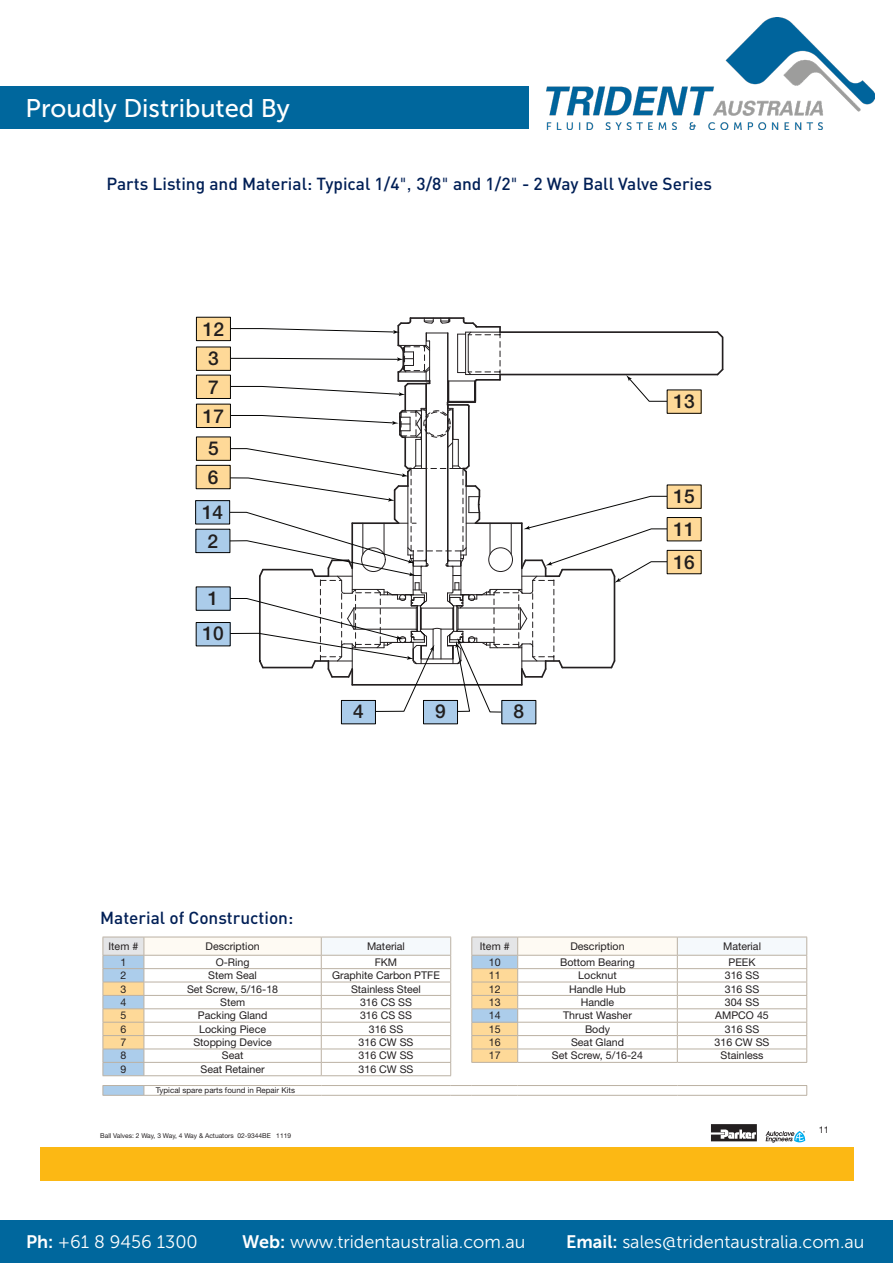
<style>
.page{position:relative;width:893px;height:1263px;background:#fff}
.page>*{position:absolute;margin:0;border:0;box-sizing:border-box;transform-origin:0 0}
.t1{font:25.5px "Museo Sans 500";color:#fff}
.t2{font:500 19.2px/28.5px "Helvetica Neue LT Std";color:#211e1e}
.t3{font:18px "Museo Sans 300";color:#fff}
.t4{font:500 17.25px "DINOT";color:#001f56}
.t5{font:10.65px "Helvetica Neue LT Std";color:#231f20}
.t6{font:9.3px "Helvetica Neue LT Std";color:#231f20}
.t7{font:7.95px "Helvetica Neue LT Std";color:#231f20}
.t8{font:6.6px "Helvetica Neue LT Std";color:#231f20}
.s1{font-family:"Helvetica Neue LT Std";font-weight:400}
.s2{font-family:"Museo Sans 700"}
</style>
<div class="page">
<img style="left:547px;top:18px;width:328px;height:111px">
<div style="left:0;top:1220px;width:893px;height:43px;background:#00679d"></div>
<div style="left:0;top:86px;width:528px;height:43px;background:#00679d"></div>
<div style="left:40px;top:1147px;width:813px;height:34px;background:#fcb814"></div>
<svg style="left:711px;top:1124px;width:46px;height:17px"></svg>
<svg style="left:765px;top:1131px;width:40px;height:12px"></svg>
<svg style="left:103px;top:1076px;width:415px;height:19px"></svg>
<svg style="left:103px;top:937px;width:704px;height:139px"></svg>
<hr style="left:103px;top:1062px;width:41px;height:1px;background:#bbb1a3">
<hr style="left:103px;top:1085px;width:41px;height:1px;background:#bbb1a3">
<hr style="left:144px;top:1085px;width:177px;height:1px;background:#bbb1a3">
<hr style="left:321px;top:1085px;width:130px;height:1px;background:#bbb1a3">
<svg style="left:451px;top:1085px;width:21px;height:1px"></svg>
<hr style="left:472px;top:1085px;width:46px;height:1px;background:#bbb1a3">
<hr style="left:518px;top:1085px;width:159px;height:1px;background:#bbb1a3">
<hr style="left:677px;top:1085px;width:130px;height:1px;background:#bbb1a3">
<hr style="left:103px;top:1095px;width:41px;height:1px;background:#bbb1a3">
<hr style="left:144px;top:1095px;width:177px;height:1px;background:#bbb1a3">
<hr style="left:321px;top:1095px;width:130px;height:1px;background:#bbb1a3">
<svg style="left:451px;top:1095px;width:21px;height:1px"></svg>
<hr style="left:472px;top:1095px;width:46px;height:1px;background:#bbb1a3">
<hr style="left:518px;top:1095px;width:159px;height:1px;background:#bbb1a3">
<hr style="left:677px;top:1095px;width:130px;height:1px;background:#bbb1a3">
<div style="left:196px;top:587px;width:34px;height:23px;background:#abccea"></div>
<div style="left:196px;top:317px;width:34px;height:24px;background:#fed998"></div>
<div style="left:196px;top:317px;width:35px;height:24px;border:1px solid #050504"></div>
<div style="left:196px;top:501px;width:34px;height:23px;background:#abccea"></div>
<div style="left:195px;top:500px;width:35px;height:24px;border:1px solid #050504"></div>
<div style="left:196px;top:465px;width:34px;height:24px;background:#fed998"></div>
<div style="left:196px;top:465px;width:34px;height:24px;border:1px solid #050504"></div>
<div style="left:196px;top:437px;width:34px;height:23px;background:#fed998"></div>
<div style="left:196px;top:437px;width:35px;height:24px;border:1px solid #050504"></div>
<div style="left:196px;top:529px;width:34px;height:24px;background:#abccea"></div>
<div style="left:196px;top:529px;width:34px;height:24px;border:1px solid #050504"></div>
<div style="left:196px;top:622px;width:34px;height:24px;background:#abccea"></div>
<div style="left:196px;top:622px;width:34px;height:24px;border:1px solid #050504"></div>
<div style="left:196px;top:347px;width:34px;height:23px;background:#fed998"></div>
<div style="left:196px;top:347px;width:35px;height:24px;border:1px solid #050504"></div>
<div style="left:196px;top:375px;width:34px;height:23px;background:#fed998"></div>
<div style="left:196px;top:375px;width:35px;height:24px;border:1px solid #050504"></div>
<div style="left:196px;top:404px;width:34px;height:23px;background:#fed998"></div>
<div style="left:196px;top:404px;width:35px;height:24px;border:1px solid #050504"></div>
<div style="left:341px;top:700px;width:34px;height:24px;background:#abccea"></div>
<div style="left:341px;top:700px;width:35px;height:24px;border:1px solid #050504"></div>
<div style="left:423px;top:700px;width:34px;height:24px;background:#abccea"></div>
<div style="left:423px;top:700px;width:35px;height:24px;border:1px solid #050504"></div>
<svg style="left:228px;top:316px;width:495px;height:397px"></svg>
<div style="left:502px;top:700px;width:34px;height:24px;background:#abccea"></div>
<div style="left:502px;top:700px;width:34px;height:24px;border:1px solid #050504"></div>
<p class="t1" style="left:26px;top:94px;width:266px">Proudly Distributed By</p>
<p class="t4" style="left:106px;top:172px;width:607px">Parts Listing and Material: Typical 1/4<span class="s1">",</span> 3/8<span class="s1">"</span> and 1/2<span class="s1">"</span> - 2 Way Ball Valve Series</p>
<p class="t2" style="left:203px;top:314px;width:23px">12</p>
<p class="t2" style="left:203px;top:344px;width:23px">3<br>7<br>17</p>
<p class="t2" style="left:208px;top:434px;width:12px">5</p>
<p class="t2" style="left:208px;top:462px;width:12px">6</p>
<p class="t2" style="left:202px;top:498px;width:23px">14</p>
<p class="t2" style="left:208px;top:526px;width:12px">2</p>
<p class="t2" style="left:208px;top:583px;width:12px">1</p>
<p class="t2" style="left:203px;top:619px;width:23px">10</p>
<p class="t2" style="left:353px;top:697px;width:12px">4</p>
<p class="t2" style="left:435px;top:697px;width:12px">9</p>
<p class="t2" style="left:513px;top:697px;width:12px">8</p>
<p class="t2" style="left:673px;top:387px;width:23px">13</p>
<p class="t2" style="left:673px;top:482px;width:23px">15</p>
<p class="t2" style="left:673px;top:512px;width:23px;line-height:32.8px">11<br>16</p>
<p class="t4" style="left:100px;top:906px;width:195px">Material of Construction:</p>
<p class="t5" style="left:109px;top:940px;width:31px">Item #</p>
<p class="t5" style="left:206px;top:940px;width:56px">Description</p>
<p class="t5" style="left:367px;top:940px;width:39px">Material</p>
<p class="t5" style="left:480px;top:940px;width:31px">Item #</p>
<p class="t5" style="left:570px;top:940px;width:56px">Description</p>
<p class="t5" style="left:723px;top:940px;width:39px">Material</p>
<p class="t5" style="left:120px;top:955px;width:7px">1</p>
<p class="t5" style="left:216px;top:955px;width:35px">O-Ring</p>
<p class="t5" style="left:375px;top:955px;width:24px">FKM</p>
<p class="t5" style="left:489px;top:955px;width:13px">10</p>
<p class="t5" style="left:560px;top:955px;width:76px">Bottom Bearing</p>
<p class="t5" style="left:729px;top:955px;width:28px">PEEK</p>
<p class="t5" style="left:120px;top:969px;width:7px">2</p>
<p class="t5" style="left:208px;top:969px;width:50px">Stem Seal</p>
<p class="t5" style="left:332px;top:969px;width:109px">Graphite Carbon PTFE</p>
<p class="t5" style="left:489px;top:969px;width:13px">11</p>
<p class="t5" style="left:578px;top:969px;width:40px">Locknut</p>
<p class="t5" style="left:725px;top:969px;width:36px">316 SS</p>
<p class="t5" style="left:120px;top:982px;width:7px">3</p>
<p class="t5" style="left:187px;top:982px;width:93px">Set Screw, 5/16-18</p>
<p class="t5" style="left:351px;top:982px;width:71px">Stainless Steel</p>
<p class="t5" style="left:489px;top:982px;width:13px">12</p>
<p class="t5" style="left:569px;top:982px;width:58px">Handle Hub</p>
<p class="t5" style="left:725px;top:982px;width:36px">316 SS</p>
<p class="t5" style="left:120px;top:996px;width:7px">4</p>
<p class="t5" style="left:220px;top:996px;width:27px">Stem</p>
<p class="t5" style="left:360px;top:996px;width:53px">316 CS SS</p>
<p class="t5" style="left:489px;top:996px;width:13px">13</p>
<p class="t5" style="left:581px;top:996px;width:35px">Handle</p>
<p class="t5" style="left:725px;top:996px;width:36px">304 SS</p>
<p class="t5" style="left:120px;top:1009px;width:7px">5</p>
<p class="t5" style="left:198px;top:1009px;width:71px">Packing Gland</p>
<p class="t5" style="left:360px;top:1009px;width:53px">316 CS SS</p>
<p class="t5" style="left:489px;top:1009px;width:13px">14</p>
<p class="t5" style="left:563px;top:1009px;width:70px">Thrust Washer</p>
<p class="t5" style="left:715px;top:1009px;width:55px">AMPCO 45</p>
<p class="t5" style="left:120px;top:1022px;width:7px">6</p>
<p class="t5" style="left:199px;top:1022px;width:68px">Locking Piece</p>
<p class="t5" style="left:369px;top:1022px;width:36px">316 SS</p>
<p class="t5" style="left:489px;top:1022px;width:13px">15</p>
<p class="t5" style="left:585px;top:1022px;width:26px">Body</p>
<p class="t5" style="left:725px;top:1022px;width:36px">316 SS</p>
<p class="t5" style="left:120px;top:1036px;width:7px">7</p>
<p class="t5" style="left:193px;top:1036px;width:80px">Stopping Device</p>
<p class="t5" style="left:359px;top:1036px;width:56px">316 CW SS</p>
<p class="t5" style="left:489px;top:1036px;width:13px">16</p>
<p class="t5" style="left:571px;top:1036px;width:54px">Seat Gland</p>
<p class="t5" style="left:715px;top:1036px;width:56px">316 CW SS</p>
<p class="t5" style="left:120px;top:1049px;width:7px">8</p>
<p class="t5" style="left:222px;top:1049px;width:23px">Seat</p>
<p class="t5" style="left:359px;top:1049px;width:56px">316 CW SS</p>
<p class="t5" style="left:489px;top:1049px;width:13px">17</p>
<p class="t5" style="left:552px;top:1049px;width:93px">Set Screw, 5/16-24</p>
<p class="t5" style="left:721px;top:1049px;width:44px">Stainless</p>
<p class="t5" style="left:120px;top:1063px;width:7px">9</p>
<p class="t5" style="left:201px;top:1063px;width:66px">Seat Retainer</p>
<p class="t5" style="left:359px;top:1063px;width:56px">316 CW SS</p>
<p class="t7" style="left:156px;top:1086px;width:141px">Typical spare parts found in Repair Kits</p>
<p class="t8" style="left:100px;top:1131px;width:192px">Ball Valves: 2 Way, 3 Way, 4 Way &amp; Actuators 02-9344BE 1119</p>
<p class="t6" style="left:819px;top:1124px;width:12px">11</p>
<p class="t3" style="left:26px;top:1232px;width:173px"><span class="s2">Ph:</span> +61 8 9456 1300</p>
<p class="t3" style="left:242px;top:1232px;width:285px"><span class="s2">Web:</span> www.tridentaustralia.com.au</p>
<p class="t3" style="left:566px;top:1232px;width:300px"><span class="s2">Email:</span> sales@tridentaustralia.com.au</p>
</div>
